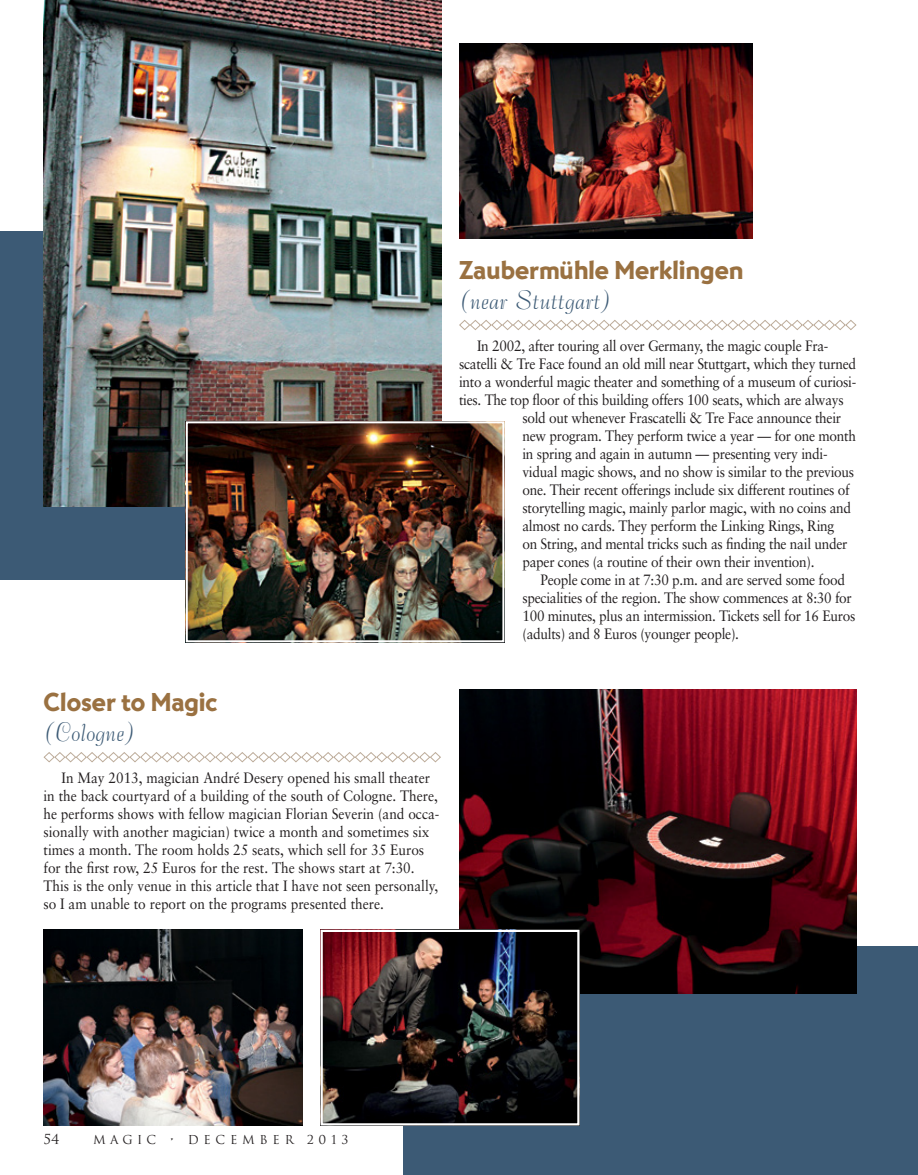
<style>
.page{position:relative;width:918px;height:1175px;background:#fff}
.page>*{position:absolute;margin:0;border:0;box-sizing:border-box;transform-origin:0 0}
.t1{font:27px "Bernhard Got URW Hea";color:#9a7141}
.t2{font:27px "Bernhard Tango BT";color:#3c5a75}
.t3{font:15px "Sabon";letter-spacing:-.02em;color:#231f20;scale:.91 1}
.t4{font:15px/18px "Sabon";color:#231f20;scale:.91 1}
.t5{font:13.5px "Trajan";color:#231f20}
.t6{font:12px "Trajan";letter-spacing:.4em;color:#231f20}
</style>
<div class="page">
<div style="left:0;top:231px;width:390px;height:348px;background:#3c5a75"></div>
<div style="left:404px;top:946px;width:514px;height:228px;background:#3c5a75"></div>
<svg style="left:459px;top:320px;width:398px;height:10px"></svg>
<svg style="left:43px;top:752px;width:398px;height:11px"></svg>
<img style="left:44px;top:929px;width:259px;height:196px">
<img style="left:459px;top:689px;width:398px;height:304px">
<img style="left:459px;top:44px;width:293px;height:195px">
<img style="left:44px;top:0;width:397px;height:507px">
<img style="left:189px;top:424px;width:312px;height:215px">
<div style="left:186px;top:421px;width:318px;height:221px;border:2px solid #fff"></div>
<img style="left:324px;top:932px;width:253px;height:190px">
<div style="left:321px;top:929px;width:259px;height:196px;border:2px solid #fff"></div>
<h1 class="t1" style="left:44px;top:685px;width:176px">Closer to Magic</h1>
<h1 class="t2" style="left:44px;top:716px;width:94px">(Cologne)</h1>
<p class="t4" style="left:44px;top:768px;width:437px;text-indent:18px">In May 2013, magician André Desery opened his small theater in the back courtyard of a building of the south of Cologne. There, he performs shows with fellow magician Florian Severin (and occa&shy;sionally with another magician) twice a month and sometimes six times a month. The room holds 25 seats, which sell for 35 Euros for the first row, 25 Euros for the rest. The shows start at 7:30.<br>This is the only venue in this article that I have not seen personally, so I am unable to report on the programs presented there.</p>
<h1 class="t1" style="left:459px;top:253px;width:286px">Zaubermühle Merklingen</h1>
<h1 class="t2" style="left:459px;top:284px;width:155px">(near Stuttgart)</h1>
<p class="t3" style="left:477px;top:337px;width:388px">In 2002, after touring all over Germany, the magic couple Fra-</p>
<p class="t3" style="left:459px;top:355px;width:438px">scatelli &amp; Tre Face found an old mill near Stuttgart, which they turned</p>
<p class="t3" style="left:459px;top:373px;width:438px">into a wonderful magic theater and something of a museum of curiosi-</p>
<p class="t3" style="left:459px;top:391px;width:424px">ties. The top floor of this building offers 100 seats, which are always</p>
<p class="t3" style="left:522px;top:409px;width:352px">sold out whenever Frascatelli &amp; Tre Face announce their</p>
<p class="t3" style="left:522px;top:427px;width:368px">new program. They perform twice a year — for one month</p>
<p class="t3" style="left:522px;top:445px;width:337px">in spring and again in autumn — presenting very indi-</p>
<p class="t3" style="left:522px;top:463px;width:366px">vidual magic shows, and no show is similar to the previous</p>
<p class="t3" style="left:522px;top:481px;width:361px">one. Their recent offerings include six different routines of</p>
<p class="t3" style="left:522px;top:499px;width:363px">storytelling magic, mainly parlor magic, with no coins and</p>
<p class="t3" style="left:522px;top:517px;width:344px">almost no cards. They perform the Linking Rings, Ring</p>
<p class="t3" style="left:522px;top:535px;width:359px">on String, and mental tricks such as finding the nail under</p>
<p class="t3" style="left:522px;top:553px;width:323px">paper cones (a routine of their own their invention).</p>
<p class="t3" style="left:540px;top:571px;width:336px">People come in at 7:30 p.m. and are served some food</p>
<p class="t3" style="left:522px;top:589px;width:364px">specialities of the region. The show commences at 8:30 for</p>
<p class="t3" style="left:522px;top:607px;width:368px">100 minutes, plus an intermission. Tickets sell for 16 Euros</p>
<p class="t3" style="left:522px;top:625px;width:240px">(adults) and 8 Euros (younger people).</p>
<p class="t5" style="left:44px;top:1130px;width:18px">54</p>
<p class="t6" style="left:93px;top:1132px;width:257px">MAGIC • DECEMBER 2013</p>
</div>
